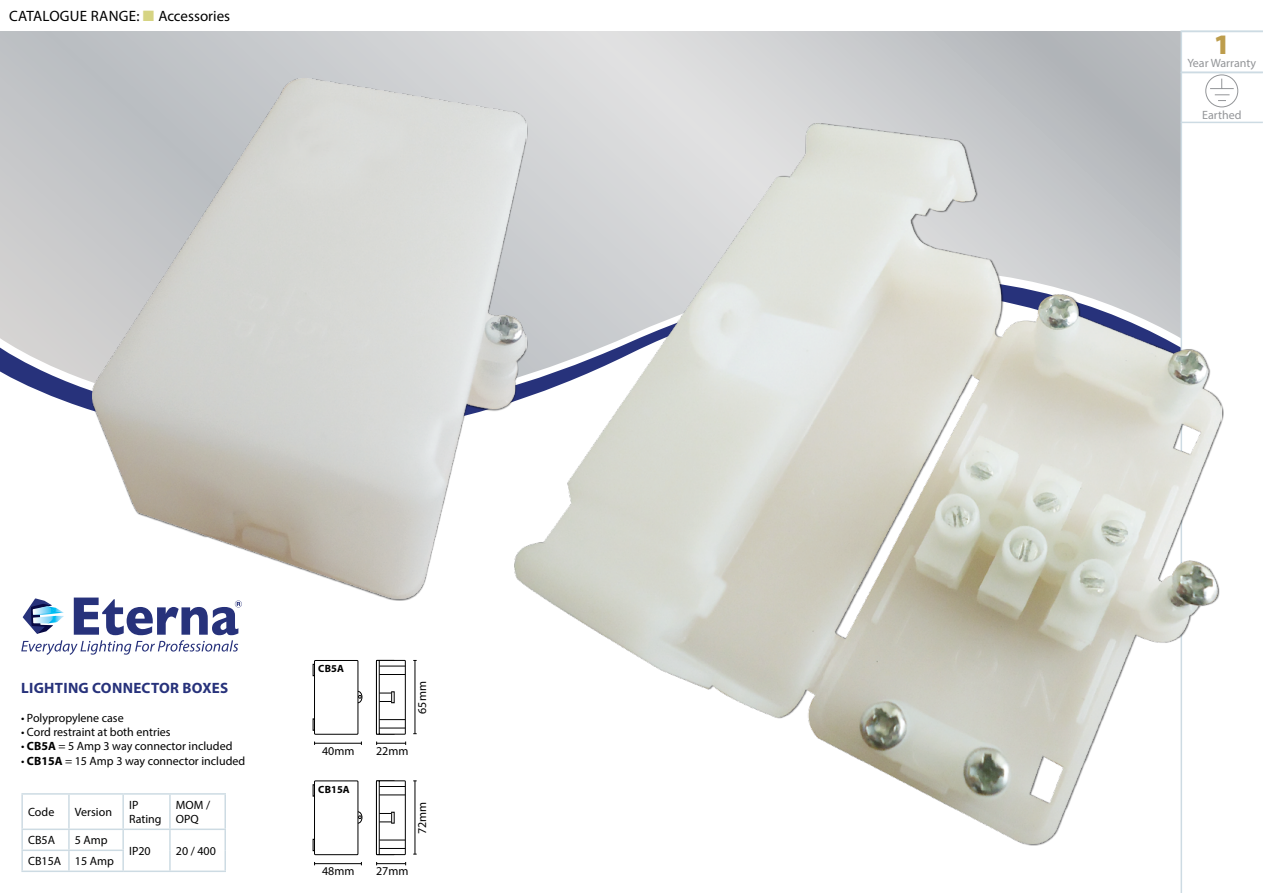
<style>
.page{position:relative;width:1263px;height:893px;background:#fff}
.page>*{position:absolute;margin:0;border:0;box-sizing:border-box;transform-origin:0 0}
.t1{font:900 28.35px "Myriad Pro";color:#bd9d4c}
.t2{font:15px "Myriad Pro";color:#000}
.t3{font:700 15px "Myriad Pro";letter-spacing:.02em;color:#27327b}
.t4{font:12px/14.4px "Myriad Pro";color:#000}
.t5{font:12px "Myriad Pro";color:#939598}
.t6{font:700 10.5px "Myriad Pro";letter-spacing:.01em;color:#000}
.s1{color:#d6d483}
.s2{font-weight:700}
</style>
<div class="page">
<svg style="left:0;top:31px;width:1180px;height:132px;background:#c8cacd"></svg>
<svg style="left:0;top:163px;width:92px;height:248px;background:#c4c5cb"></svg>
<img style="left:92px;top:78px;width:434px;height:521px">
<svg style="left:376px;top:862px;width:30px;height:3px"></svg>
<hr style="left:415px;top:781px;width:1px;height:73px;background:#000">
<hr style="left:315px;top:863px;width:46px;height:1px;background:#000">
<svg style="left:354px;top:811px;width:8px;height:12px"></svg>
<svg style="left:313px;top:839px;width:1px;height:12px"></svg>
<svg style="left:313px;top:784px;width:1px;height:12px"></svg>
<div style="left:314px;top:780px;width:44px;height:75px;background:#fff;border:1px solid #000"></div>
<svg style="left:376px;top:780px;width:30px;height:75px"></svg>
<div style="left:391px;top:812px;width:4px;height:11px;border:1px solid #000"></div>
<svg style="left:358px;top:815px;width:4px;height:4px"></svg>
<svg style="left:376px;top:741px;width:30px;height:4px"></svg>
<hr style="left:415px;top:660px;width:1px;height:74px;background:#000">
<hr style="left:315px;top:743px;width:46px;height:1px;background:#000">
<svg style="left:354px;top:691px;width:8px;height:12px"></svg>
<svg style="left:313px;top:718px;width:1px;height:13px"></svg>
<svg style="left:313px;top:664px;width:1px;height:12px"></svg>
<div style="left:314px;top:660px;width:44px;height:75px;background:#fff;border:1px solid #000"></div>
<svg style="left:376px;top:660px;width:30px;height:75px"></svg>
<div style="left:391px;top:691px;width:4px;height:12px;border:1px solid #000"></div>
<svg style="left:358px;top:695px;width:4px;height:3px"></svg>
<svg style="left:21px;top:598px;width:221px;height:57px"></svg>
<svg style="left:1180px;top:31px;width:83px;height:862px"></svg>
<hr style="left:1181px;top:31px;width:82px;height:1px;background:#cddbe3">
<svg style="left:21px;top:828px;width:103px;height:42px"></svg>
<hr style="left:21px;top:870px;width:48px;height:2px;background:#cddbe3">
<hr style="left:69px;top:870px;width:54px;height:2px;background:#cddbe3">
<hr style="left:21px;top:793px;width:48px;height:2px;background:#cddbe3">
<hr style="left:21px;top:795px;width:2px;height:33px;background:#cddbe3">
<hr style="left:69px;top:793px;width:54px;height:2px;background:#cddbe3">
<hr style="left:68px;top:795px;width:2px;height:33px;background:#cddbe3">
<hr style="left:123px;top:793px;width:47px;height:2px;background:#cddbe3">
<hr style="left:122px;top:795px;width:2px;height:33px;background:#cddbe3">
<hr style="left:170px;top:793px;width:56px;height:2px;background:#cddbe3">
<hr style="left:169px;top:795px;width:2px;height:33px;background:#cddbe3">
<hr style="left:224px;top:795px;width:2px;height:33px;background:#cddbe3">
<hr style="left:123px;top:828px;width:47px;height:2px;background:#cddbe3">
<hr style="left:170px;top:828px;width:56px;height:2px;background:#cddbe3">
<hr style="left:169px;top:830px;width:2px;height:20px;background:#cddbe3">
<hr style="left:224px;top:830px;width:2px;height:20px;background:#cddbe3">
<hr style="left:169px;top:850px;width:2px;height:20px;background:#cddbe3">
<hr style="left:224px;top:850px;width:2px;height:20px;background:#cddbe3">
<hr style="left:123px;top:870px;width:47px;height:2px;background:#cddbe3">
<hr style="left:170px;top:870px;width:56px;height:2px;background:#cddbe3">
<hr style="left:1181px;top:72px;width:82px;height:1px;background:#cddbe3">
<hr style="left:1181px;top:122px;width:82px;height:1px;background:#cddbe3">
<svg style="left:1205px;top:74px;width:33px;height:34px"></svg>
<img style="left:515px;top:123px;width:706px;height:720px">
<p class="t2" style="left:9px;top:7px;width:223px">CATALOGUE RANGE: <span class="s1">■</span> Accessories</p>
<p class="t3" style="left:21px;top:678px;width:209px">LIGHTING CONNECTOR BOXES</p>
<p class="t4" style="left:21px;top:710px;width:104px">• Polypropylene case</p>
<p class="t4" style="left:21px;top:724px;width:151px">• Cord restraint at both entries</p>
<p class="t4" style="left:21px;top:739px;width:213px">• <span class="s2">CB5A</span> = 5 Amp 3 way connector included</p>
<p class="t4" style="left:21px;top:753px;width:226px">• <span class="s2">CB15A</span> = 15 Amp 3 way connector included</p>
<p class="t4" style="left:28px;top:805px;width:28px">Code</p>
<p class="t4" style="left:75px;top:805px;width:39px">Version</p>
<p class="t4" style="left:129px;top:797px;width:34px">IP<br>Rating</p>
<p class="t4" style="left:176px;top:797px;width:36px">MOM /<br>OPQ</p>
<p class="t4" style="left:28px;top:833px;width:28px">CB5A</p>
<p class="t4" style="left:75px;top:833px;width:34px">5 Amp</p>
<p class="t4" style="left:129px;top:843px;width:23px">IP20</p>
<p class="t4" style="left:176px;top:843px;width:41px">20 / 400</p>
<p class="t4" style="left:28px;top:854px;width:87px">CB15A 15 Amp</p>
<p class="t6" style="left:318px;top:662px;width:27px">CB5A</p>
<p class="t4" style="left:415px;top:714px;width:34px;rotate:-90deg">65mm</p>
<p class="t4" style="left:322px;top:743px;width:34px">40mm</p>
<p class="t4" style="left:376px;top:743px;width:34px">22mm</p>
<p class="t6" style="left:318px;top:782px;width:33px">CB15A</p>
<p class="t4" style="left:415px;top:834px;width:34px;rotate:-90deg">72mm</p>
<p class="t4" style="left:322px;top:864px;width:34px">48mm</p>
<p class="t4" style="left:376px;top:864px;width:34px">27mm</p>
<h1 class="t1" style="left:1214px;top:26px;width:18px">1</h1>
<p class="t5" style="left:1187px;top:55px;width:70px">Year Warranty</p>
<p class="t5" style="left:1202px;top:107px;width:41px">Earthed</p>
</div>
